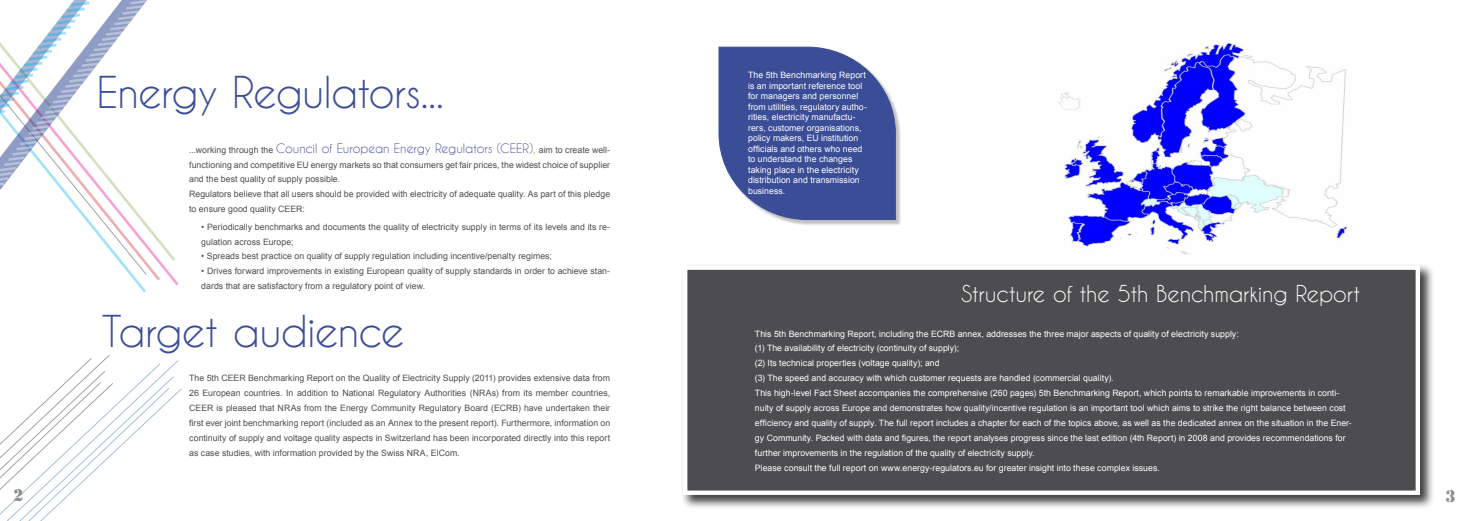
<style>
.page{position:relative;width:1474px;height:521px;background:#fff}
.page>*{position:absolute;margin:0;border:0;box-sizing:border-box;transform-origin:0 0}
.t1{font:41.21px "Caviar Dreams";letter-spacing:-.02em;color:#3b4d96}
.t2{font:21.88px "Caviar Dreams";letter-spacing:-.01em;color:#fff}
.t3{font:15.75px "Stencil Std";color:#8b8d90}
.t4{font:12.25px "Caviar Dreams";letter-spacing:-.005em;color:#45549a}
.t5{font:8.75px/10.5px "Arial";letter-spacing:.005em;color:#fff}
.t6{font:8.75px/14.9px "Arial";letter-spacing:.005em;color:#4d4d4f}
.s1{font-family:"Arial";font-size:8.75px;color:#4d4d4f}
.s2{font-family:"Arial";color:#b7c357}
</style>
<div class="page">
<svg style="left:147px;top:224px;width:28px;height:39px"></svg>
<svg style="left:81px;top:214px;width:66px;height:62px"></svg>
<svg style="left:0;top:0;width:147px;height:214px"></svg>
<svg style="left:0;top:0;width:141px;height:183px"></svg>
<div style="left:681px;top:263px;width:753px;height:246px;background:#000;opacity:.75"></div>
<div style="left:681px;top:263px;width:741px;height:234px;background:#4d4d4f"></div>
<svg style="left:0;top:355px;width:182px;height:166px"></svg>
<div style="left:719px;top:48px;width:182px;height:178px;background:#000;opacity:.25"></div>
<svg style="left:718px;top:46px;width:178px;height:174px;background:#5060a1"></svg>
<img style="left:1059px;top:42px;width:288px;height:213px">
<h1 class="t1" style="left:97px;top:69px;width:348px">Energy Regulators...</h1>
<h3 class="t4" style="left:189px;top:141px;width:422px"><span class="s1">...working through the</span> Council of European Energy Regulators (CEER)<span class="s2">,</span> <span class="s1">aim to create well-</span></h3>
<p class="t6" style="left:189px;top:157px;width:422px">functioning and competitive EU energy markets so that consumers get fair prices, the widest choice of supplier and the best quality of supply possible.<br>Regulators believe that all users should be provided with electricity of adequate quality. As part of this pledge to ensure good quality CEER:</p>
<p class="t6" style="left:201px;top:219px;width:410px">• Periodically benchmarks and documents the quality of electricity supply in terms of its levels and its re&shy;gulation across Europe;</p>
<p class="t6" style="left:201px;top:249px;width:352px">• Spreads best practice on quality of supply regulation including incentive/penalty regimes;</p>
<p class="t6" style="left:201px;top:264px;width:410px">• Drives forward improvements in existing European quality of supply standards in order to achieve stan&shy;dards that are satisfactory from a regulatory point of view.</p>
<h1 class="t1" style="left:102px;top:308px;width:304px">Target audience</h1>
<p class="t6" style="left:189px;top:371px;width:422px;text-align:justify">The 5th CEER Benchmarking Report on the Quality of Electricity Supply (2011) provides extensive data from 26 European countries. In addition to National Regulatory Authorities (NRAs) from its member countries, CEER is pleased that NRAs from the Energy Community Regulatory Board (ECRB) have undertaken their first ever joint benchmarking report (included as an Annex to the present report). Furthermore, information on continuity of supply and voltage quality aspects in Switzerland has been incorporated directly into this report as case studies, with information provided by the Swiss NRA, ElCom.</p>
<p class="t5" style="left:748px;top:70px;width:120px">The 5th Benchmarking Report is an important reference tool for managers and personnel from utilities, regulatory autho&shy;rities, electricity manufactu&shy;rers, customer organisations, policy makers, EU institution officials and others who need to understand the changes taking place in the electricity distribution and transmission business.</p>
<h2 class="t2" style="left:961px;top:281px;width:401px">Structure of the 5th Benchmarking Report</h2>
<p class="t5" style="left:755px;top:326px;width:598px;line-height:14.9px">This 5th Benchmarking Report, including the ECRB annex, addresses the three major aspects of quality of electricity supply:<br>(1) The availability of electricity (continuity of supply);<br>(2) Its technical properties (voltage quality); and<br>(3) The speed and accuracy with which customer requests are handled (commercial quality).<br>This high-level Fact Sheet accompanies the comprehensive (260 pages) 5th Benchmarking Report, which points to remarkable improvements in conti&shy;nuity of supply across Europe and demonstrates how quality/incentive regulation is an important tool which aims to strike the right balance between cost efficiency and quality of supply. The full report includes a chapter for each of the topics above, as well as the dedicated annex on the situation in the Ener&shy;gy Community. Packed with data and figures, the report analyses progress since the last edition (4th Report) in 2008 and provides recommendations for further improvements in the regulation of the quality of electricity supply.<br>Please consult the full report on www.energy-regulators.eu for greater insight into these complex issues.</p>
<h3 class="t3" style="left:14px;top:485px;width:11px">2</h3>
<h3 class="t3" style="left:1445px;top:486px;width:11px">3</h3>
</div>
